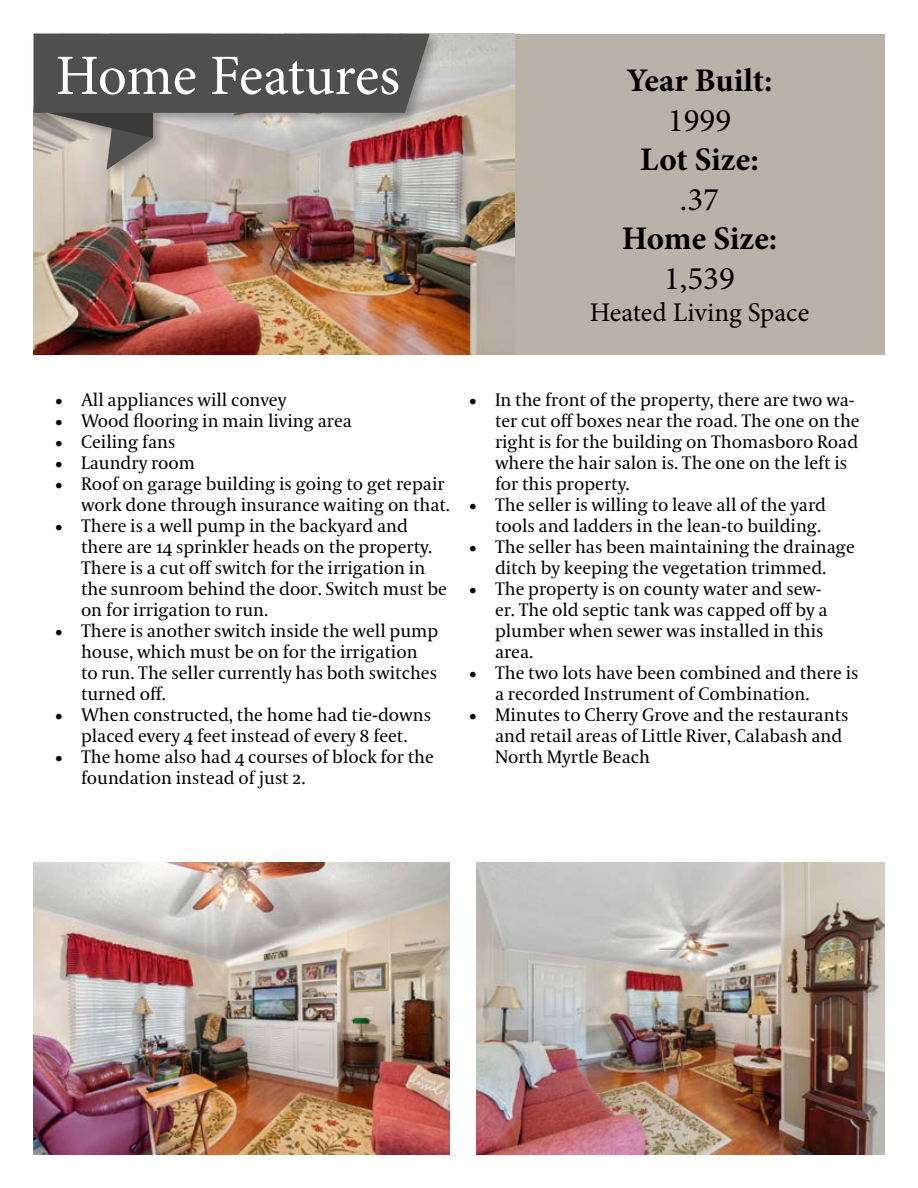
<style>
.page{position:relative;width:918px;height:1188px;background:#fff}
.page>*{position:absolute;margin:0;border:0;box-sizing:border-box;transform-origin:0 0}
.t1{font:57px "Minion Pro";letter-spacing:-.01em;color:#fff}
.t2{font:700 33px "Minion Pro";color:#000}
.t3{font:33px "Minion Pro";color:#000}
.t4{font:27px "Minion Pro";color:#000}
.t5{font:18px/21px "Coranto 2";color:#000}
</style>
<div class="page">
<img style="left:34px;top:34px;width:481px;height:320px">
<div style="left:515px;top:34px;width:369px;height:320px;background:#b9b2a8"></div>
<img style="left:476px;top:862px;width:408px;height:292px">
<div style="left:30px;top:30px;width:412px;height:152px;background:#000;opacity:.3"></div>
<svg style="left:34px;top:34px;width:396px;height:136px;background:#797270"></svg>
<img style="left:34px;top:862px;width:416px;height:292px">
<h1 class="t1" style="left:56px;top:38px;width:346px">Home Features</h1>
<h2 class="t2" style="left:627px;top:57px;width:147px">Year Built:</h2>
<h2 class="t3" style="left:668px;top:98px;width:65px">1999</h2>
<h2 class="t2" style="left:640px;top:136px;width:120px">Lot Size:</h2>
<h2 class="t3" style="left:680px;top:177px;width:41px">.37</h2>
<h2 class="t2" style="left:622px;top:216px;width:157px">Home Size:</h2>
<h2 class="t3" style="left:664px;top:256px;width:72px">1,539</h2>
<h3 class="t4" style="left:590px;top:295px;width:221px">Heated Living Space</h3>
<p class="t5" style="left:54px;top:390px;width:234px">• All appliances will convey</p>
<p class="t5" style="left:54px;top:411px;width:299px">• Wood flooring in main living area</p>
<p class="t5" style="left:54px;top:432px;width:123px">• Ceiling fans</p>
<p class="t5" style="left:54px;top:453px;width:143px">• Laundry room</p>
<p class="t5" style="left:54px;top:474px;width:398px;text-align:right">• Roof on garage building is going to get repair work done through insurance waiting on that.</p>
<p class="t5" style="left:81px;top:516px;width:367px;text-indent:-27px">• There is a well pump in the backyard and there are 14 sprinkler heads on the property.<br>There is a cut off switch for the irrigation in the sunroom behind the door. Switch must be on for irrigation to run.</p>
<p class="t5" style="left:81px;top:621px;width:359px;text-indent:-27px">• There is another switch inside the well pump house, which must be on for the irrigation to run. The seller currently has both switches turned off.</p>
<p class="t5" style="left:54px;top:705px;width:379px;text-align:center">• When constructed, the home had tie-downs placed every 4 feet instead of every 8 feet.</p>
<p class="t5" style="left:81px;top:747px;width:355px;text-indent:-27px">• The home also had 4 courses of block for the foundation instead of just 2.</p>
<p class="t5" style="left:495px;top:390px;width:366px;text-indent:-27px">• In the front of the property, there are two wa&shy;ter cut off boxes near the road. The one on the right is for the building on Thomasboro Road where the hair salon is. The one on the left is for this property.</p>
<p class="t5" style="left:468px;top:495px;width:360px;text-align:right">• The seller is willing to leave all of the yard tools and ladders in the lean-to building.</p>
<p class="t5" style="left:468px;top:537px;width:388px;text-align:center">• The seller has been maintaining the drainage ditch by keeping the vegetation trimmed.</p>
<p class="t5" style="left:495px;top:579px;width:334px;text-indent:-27px">• The property is on county water and sew&shy;er. The old septic tank was capped off by a plumber when sewer was installed in this area.</p>
<p class="t5" style="left:495px;top:663px;width:365px;text-indent:-27px">• The two lots have been combined and there is a recorded Instrument of Combination.</p>
<p class="t5" style="left:495px;top:705px;width:355px;text-indent:-27px">• Minutes to Cherry Grove and the restaurants and retail areas of Little River, Calabash and<br>North Myrtle Beach</p>
</div>
